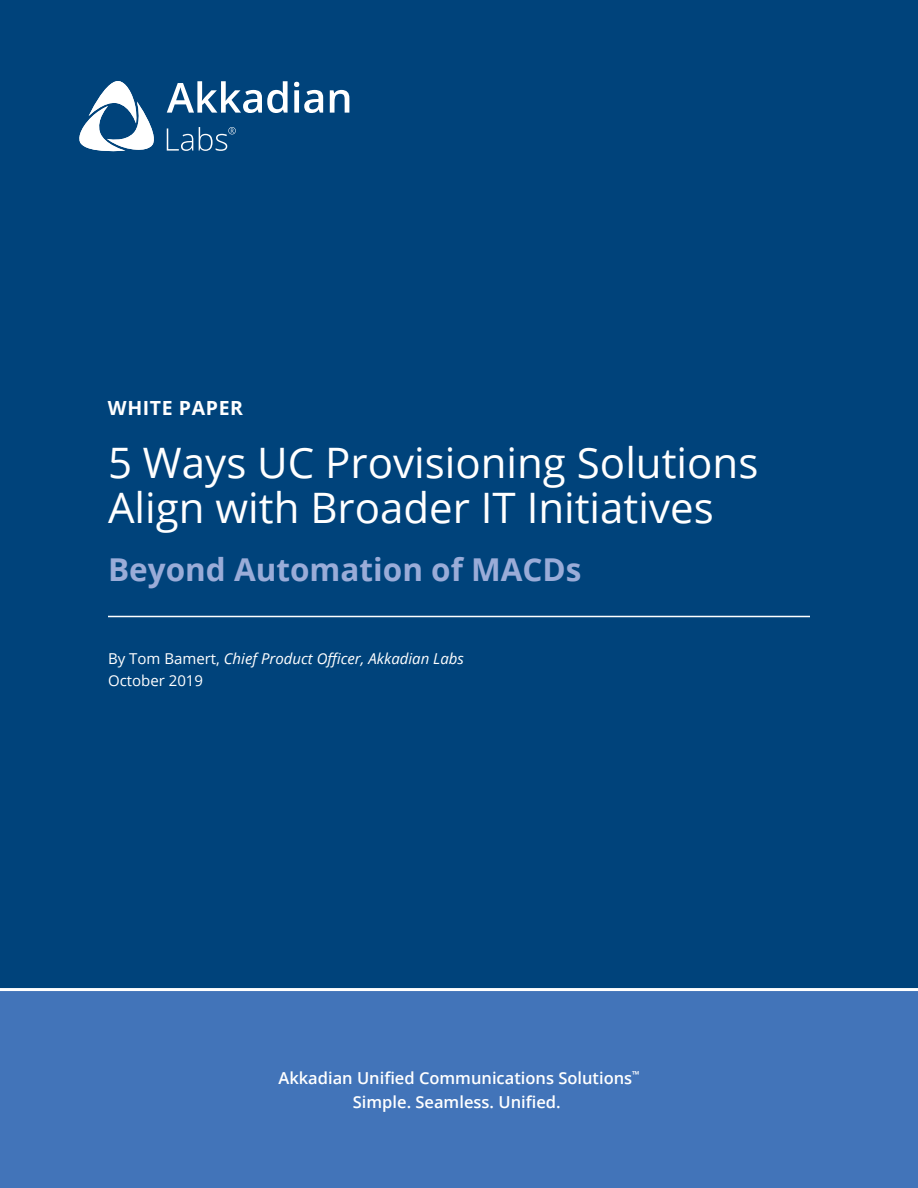
<style>
.page{position:relative;width:918px;height:1188px;background:#fff}
.page>*{position:absolute;margin:0;border:0;box-sizing:border-box;transform-origin:0 0}
.t1{font:42px/45px "Open Sans";color:#fff}
.t2{font:700 31.5px "Open Sans";color:#9aacd8}
.t3{font:700 19.5px "Open Sans";letter-spacing:.03em;color:#fff}
.t4{font:600 16.5px/24px "Open Sans";color:#fff;text-align:center}
.t5{font:italic 15px/22.5px "Open Sans";color:#fff}
.s1{font-style:normal}
</style>
<div class="page">
<div style="left:0;top:0;width:918px;height:991px;background:#00437b"></div>
<div style="left:0;top:991px;width:918px;height:197px;background:#4274b9"></div>
<hr style="left:0;top:988px;width:918px;height:3px;background:#fff">
<svg style="left:167px;top:81px;width:121px;height:32px"></svg>
<svg style="left:294px;top:82px;width:29px;height:31px"></svg>
<svg style="left:330px;top:90px;width:19px;height:23px"></svg>
<svg style="left:167px;top:128px;width:26px;height:23px"></svg>
<svg style="left:79px;top:81px;width:75px;height:70px"></svg>
<svg style="left:199px;top:127px;width:37px;height:24px"></svg>
<hr style="left:108px;top:616px;width:702px;height:1px;background:#fff">
<p class="t3" style="left:108px;top:394px;width:137px">WHITE PAPER</p>
<h1 class="t1" style="left:108px;top:439px;width:652px">5 Ways UC Provisioning Solutions<br>Align with Broader IT Initiatives</h1>
<h2 class="t2" style="left:108px;top:547px;width:475px">Beyond Automation of MACDs</h2>
<p class="t5" style="left:108px;top:647px;width:357px"><span class="s1">By Tom Bamert,</span> Chief Product Officer, Akkadian Labs<br><span class="s1">October 2019</span></p>
<p class="t4" style="left:278px;top:1066px;width:363px">Akkadian Unified Communications Solutions<sup>™<br></sup>Simple. Seamless. Unified.</p>
</div>
